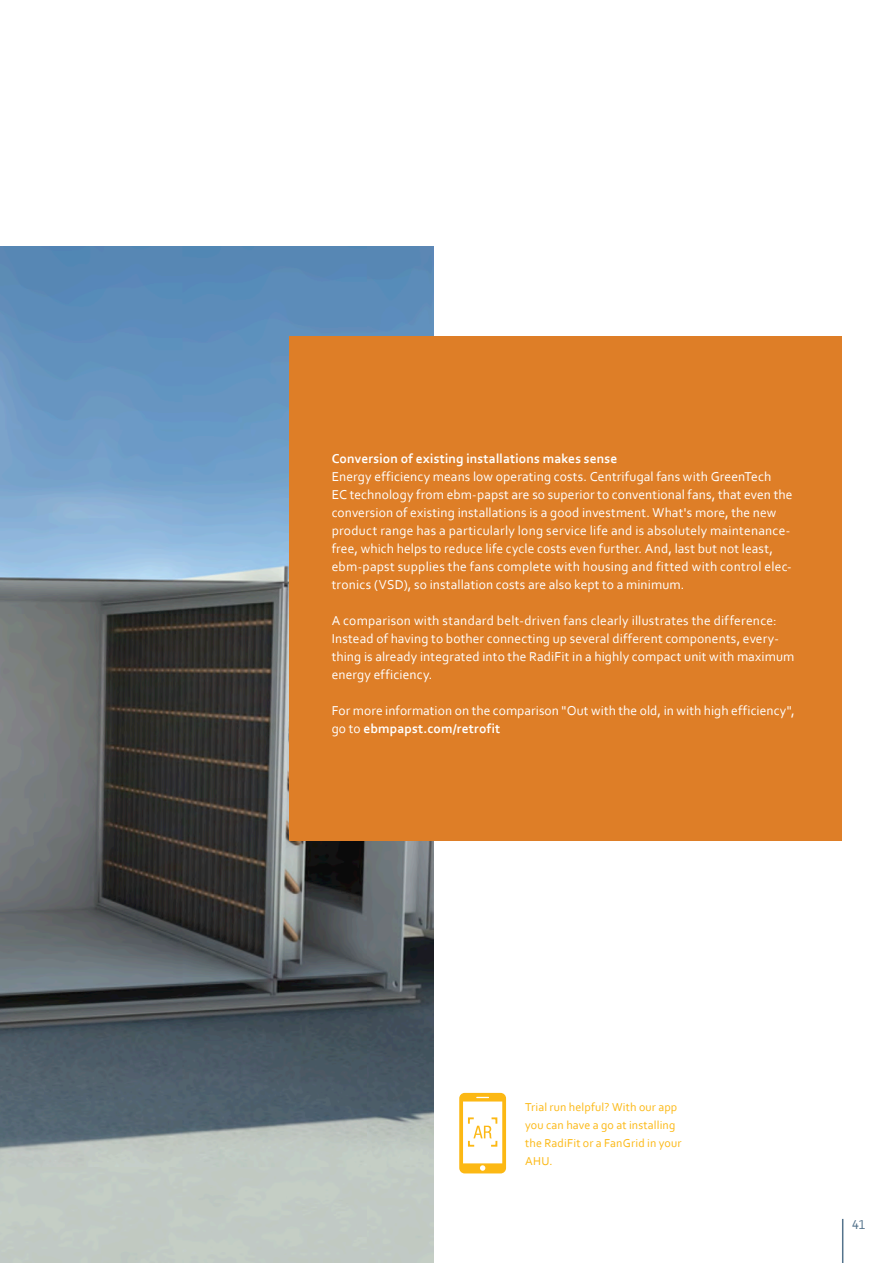
<style>
.page{position:relative;width:893px;height:1263px;background:#fff}
.page>*{position:absolute;margin:0;border:0;box-sizing:border-box;transform-origin:0 0}
.BRO_A4_Copy_9_12pt_white_grid{font:13.5px/18px "Corbel";letter-spacing:.01em;color:#fff}
.BRO_A4_Subline_9_12pt_white_grid{font:700 13.5px "Corbel";letter-spacing:.015em;color:#fff}
.t1{font:13.5px "Corbel";color:#54738c}
.BRO_A4_Copy_9_12pt_black_grid{font:12px/18px "Corbel";letter-spacing:.015em;color:#fcb814}
.s1{font-weight:700}
</style>
<div class="page">
<img style="left:0;top:247px;width:434px;height:1016px">
<div style="left:289px;top:337px;width:553px;height:504px;background:#de7e27"></div>
<svg style="left:459px;top:1093px;width:47px;height:80px"></svg>
<hr style="left:842px;top:1219px;width:1px;height:44px;background:#54738c">
<p class="BRO_A4_Subline_9_12pt_white_grid" style="left:332px;top:450px;width:287px">Conversion of existing installations makes sense</p>
<p class="BRO_A4_Copy_9_12pt_white_grid" style="left:332px;top:467px;width:462px">Energy efficiency means low operating costs. Centrifugal fans with GreenTech<br>EC technology from ebm-papst are so superior to conventional fans, that even the conversion of existing installations is a good investment. What's more, the new product range has a particularly long service life and is absolutely maintenance&shy;free, which helps to reduce life cycle costs even further. And, last but not least, ebm-papst supplies the fans complete with housing and fitted with control elec&shy;tronics (VSD), so installation costs are also kept to a minimum.</p>
<p class="BRO_A4_Copy_9_12pt_white_grid" style="left:332px;top:611px;width:464px">A comparison with standard belt-driven fans clearly illustrates the difference:<br>Instead of having to bother connecting up several different components, every&shy;thing is already integrated into the RadiFit in a highly compact unit with maximum energy efficiency.</p>
<p class="BRO_A4_Copy_9_12pt_white_grid" style="left:332px;top:701px;width:465px">For more information on the comparison "Out with the old, in with high efficiency", go to <span class="s1">ebmpapst.com/retrofit</span></p>
<p class="BRO_A4_Copy_9_12pt_black_grid" style="left:525px;top:1097px;width:158px">Trial run helpful? With our app you can have a go at installing the RadiFit or a FanGrid in your<br>AHU.</p>
<p class="t1" style="left:852px;top:1216px;width:15px">41</p>
</div>
